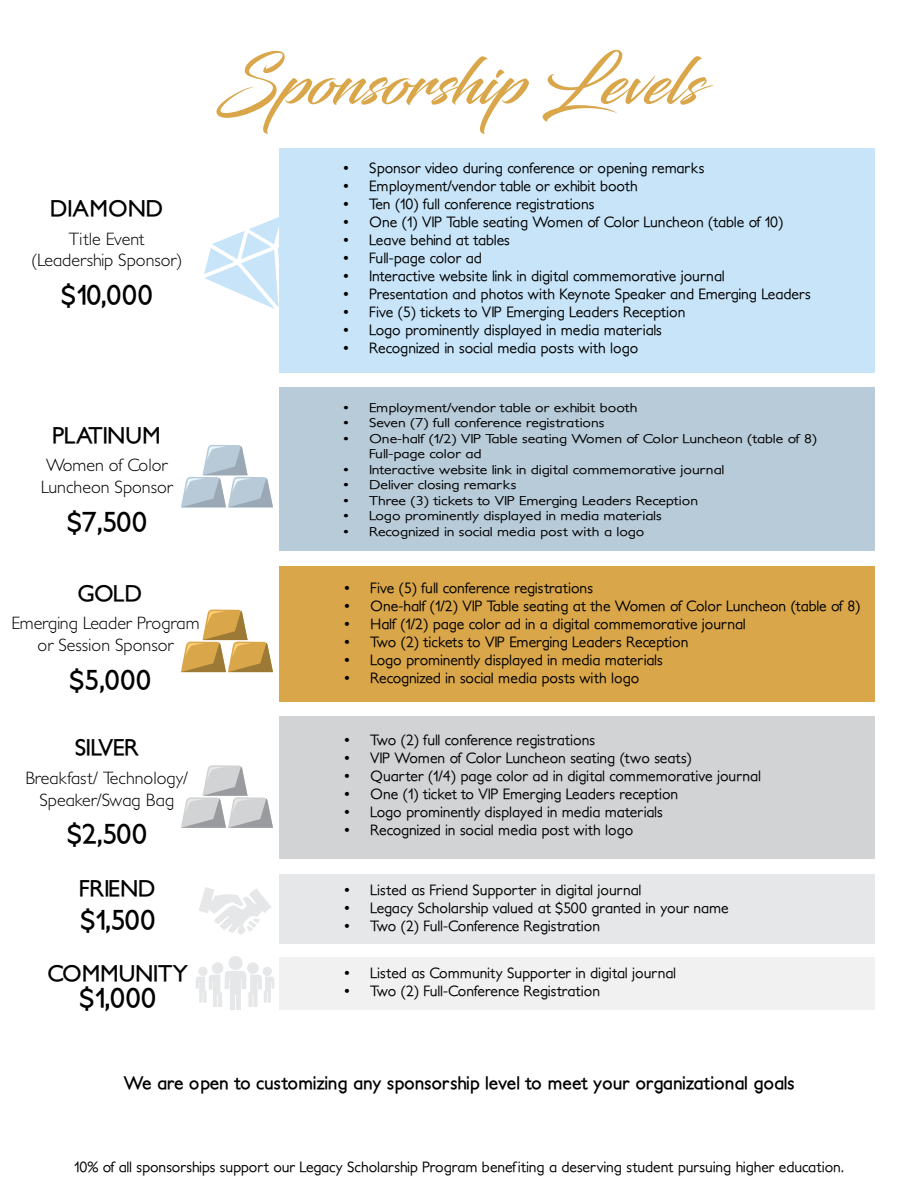
<style>
.page{position:relative;width:918px;height:1188px;background:#fff}
.page>*{position:absolute;margin:0;border:0;box-sizing:border-box;transform-origin:0 0}
.t1{font:64.5px "Blacksword";color:#d9a64a}
.t2{font:700 27px "Petita";letter-spacing:.03em;color:#000}
.t3{font:700 22.5px "Petita";letter-spacing:-.03em;color:#000}
.t4{font:300 18px/21.6px "Petita";color:#000;text-align:center}
.t5{font:700 18px "Petita";color:#000}
.t6{font:500 15px "Petita";color:#000}
.t7{font:500 12.9px/15.5px "Petita";color:#000;scale:1.16 1}
</style>
<div class="page">
<div style="left:279px;top:874px;width:595px;height:70px;background:#e6e7e8"></div>
<div style="left:279px;top:958px;width:595px;height:52px;background:#f1f1f2"></div>
<svg style="left:181px;top:444px;width:92px;height:63px"></svg>
<svg style="left:181px;top:609px;width:92px;height:63px"></svg>
<svg style="left:181px;top:765px;width:92px;height:63px"></svg>
<div style="left:279px;top:148px;width:595px;height:225px;background:#c7e4f8"></div>
<div style="left:279px;top:388px;width:595px;height:163px;background:#b8cbd9"></div>
<div style="left:279px;top:566px;width:595px;height:135px;background:#d9a64a"></div>
<div style="left:279px;top:716px;width:595px;height:143px;background:#d1d3d4"></div>
<svg style="left:204px;top:217px;width:75px;height:92px"></svg>
<svg style="left:196px;top:956px;width:79px;height:54px"></svg>
<svg style="left:199px;top:887px;width:72px;height:48px"></svg>
<h3 class="t3" style="left:50px;top:195px;width:115px">DIAMOND</h3>
<p class="t4" style="left:31px;top:228px;width:153px">Title Event (Leadership Sponsor)</p>
<h2 class="t2" style="left:61px;top:279px;width:93px">$10,000</h2>
<h1 class="t1" style="left:217px;top:44px;width:486px">Sponsorship Levels</h1>
<p class="t6" style="left:342px;top:159px;width:364px">• Sponsor video during conference or opening remarks</p>
<p class="t6" style="left:342px;top:177px;width:297px">• Employment/vendor table or exhibit booth</p>
<p class="t6" style="left:342px;top:195px;width:254px">• Ten (10) full conference registrations</p>
<p class="t6" style="left:342px;top:213px;width:443px">• One (1) VIP Table seating Women of Color Luncheon (table of 10)</p>
<p class="t6" style="left:342px;top:231px;width:169px">• Leave behind at tables</p>
<p class="t6" style="left:342px;top:249px;width:141px">• Full-page color ad</p>
<p class="t6" style="left:342px;top:267px;width:384px">• Interactive website link in digital commemorative journal</p>
<p class="t6" style="left:342px;top:285px;width:470px">• Presentation and photos with Keynote Speaker and Emerging Leaders</p>
<p class="t6" style="left:342px;top:303px;width:345px">• Five (5) tickets to VIP Emerging Leaders Reception</p>
<p class="t6" style="left:342px;top:321px;width:321px">• Logo prominently displayed in media materials</p>
<p class="t6" style="left:342px;top:339px;width:297px">• Recognized in social media posts with logo</p>
<h3 class="t3" style="left:53px;top:421px;width:110px">PLATINUM</h3>
<p class="t4" style="left:41px;top:455px;width:134px;text-align:left">Women of Color<br>Luncheon Sponsor</p>
<h2 class="t2" style="left:67px;top:505px;width:82px">$7,500</h2>
<h3 class="t3" style="left:77px;top:579px;width:67px">GOLD</h3>
<p class="t4" style="left:12px;top:613px;width:190px">Emerging Leader Program or Session Sponsor</p>
<h2 class="t2" style="left:69px;top:663px;width:83px">$5,000</h2>
<h3 class="t3" style="left:75px;top:734px;width:65px">SILVER</h3>
<p class="t4" style="left:25px;top:768px;width:164px">Breakfast/ Technology/<br>Speaker/Swag Bag</p>
<h2 class="t2" style="left:67px;top:818px;width:82px">$2,500</h2>
<h3 class="t3" style="left:79px;top:874px;width:78px">FRIEND</h3>
<h2 class="t2" style="left:80px;top:903px;width:77px">$1,500</h2>
<h3 class="t3" style="left:47px;top:960px;width:142px">COMMUNITY</h3>
<h2 class="t2" style="left:79px;top:981px;width:78px">$1,000</h2>
<p class="t7" style="left:342px;top:400px;width:256px">• Employment/vendor table or exhibit booth</p>
<p class="t7" style="left:342px;top:416px;width:228px">• Seven (7) full conference registrations</p>
<p class="t7" style="left:369px;top:431px;width:388px;text-indent:-27px">• One-half (1/2) VIP Table seating Women of Color Luncheon (table of 8)<br>Full-page color ad</p>
<p class="t7" style="left:342px;top:462px;width:331px">• Interactive website link in digital commemorative journal</p>
<p class="t7" style="left:342px;top:477px;width:152px">• Deliver closing remarks</p>
<p class="t7" style="left:342px;top:493px;width:309px">• Three (3) tickets to VIP Emerging Leaders Reception</p>
<p class="t7" style="left:342px;top:508px;width:277px">• Logo prominently displayed in media materials</p>
<p class="t7" style="left:342px;top:524px;width:262px">• Recognized in social media post with a logo</p>
<p class="t6" style="left:343px;top:579px;width:251px">• Five (5) full conference registrations</p>
<p class="t6" style="left:343px;top:597px;width:519px">• One-half (1/2) VIP Table seating at the Women of Color Luncheon (table of 8)</p>
<p class="t6" style="left:343px;top:615px;width:404px">• Half (1/2) page color ad in a digital commemorative journal</p>
<p class="t6" style="left:343px;top:633px;width:347px">• Two (2) tickets to VIP Emerging Leaders Reception</p>
<p class="t6" style="left:343px;top:651px;width:321px">• Logo prominently displayed in media materials</p>
<p class="t6" style="left:343px;top:669px;width:297px">• Recognized in social media posts with logo</p>
<p class="t6" style="left:343px;top:731px;width:253px">• Two (2) full conference registrations</p>
<p class="t6" style="left:343px;top:749px;width:350px">• VIP Women of Color Luncheon seating (two seats)</p>
<p class="t6" style="left:343px;top:767px;width:419px">• Quarter (1/4) page color ad in digital commemorative journal</p>
<p class="t6" style="left:343px;top:785px;width:337px">• One (1) ticket to VIP Emerging Leaders reception</p>
<p class="t6" style="left:343px;top:803px;width:321px">• Logo prominently displayed in media materials</p>
<p class="t6" style="left:343px;top:821px;width:292px">• Recognized in social media post with logo</p>
<p class="t6" style="left:343px;top:881px;width:300px">• Listed as Friend Supporter in digital journal</p>
<p class="t6" style="left:343px;top:899px;width:387px">• Legacy Scholarship valued at $500 granted in your name</p>
<p class="t6" style="left:343px;top:917px;width:258px">• Two (2) Full-Conference Registration</p>
<p class="t6" style="left:343px;top:964px;width:334px">• Listed as Community Supporter in digital journal</p>
<p class="t6" style="left:343px;top:982px;width:258px">• Two (2) Full-Conference Registration</p>
<p class="t5" style="left:123px;top:1072px;width:673px">We are open to customizing any sponsorship level to meet your organizational goals</p>
<p class="t6" style="left:74px;top:1158px;width:771px">10% of all sponsorships support our Legacy Scholarship Program benefiting a deserving student pursuing higher education.</p>
</div>
